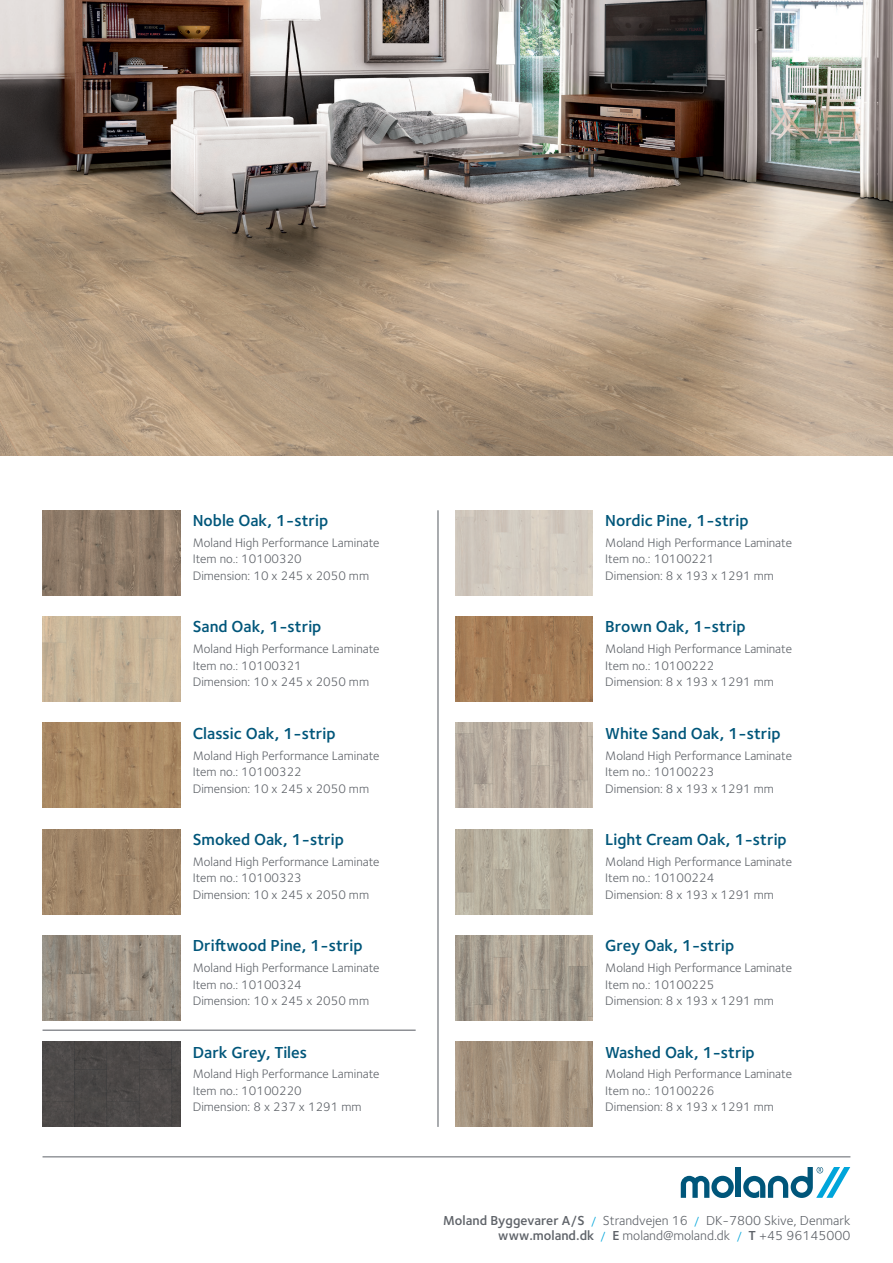
<style>
.page{position:relative;width:893px;height:1263px;background:#fff}
.page>*{position:absolute;margin:0;border:0;box-sizing:border-box;transform-origin:0 0}
.t1{font:600 16.5px "Foundry Sterling";color:#00567a}
.t2{font:13.5px/15px "Foundry Sterling";color:#5f6369;text-align:right}
.t3{font:12.75px/16.5px "Foundry Sterling";color:#5f6369}
.s1{font-weight:600}
.s2{font-size:12px;color:#00a5da}
</style>
<div class="page">
<img style="left:0;top:0;width:893px;height:455px">
<hr style="left:43px;top:1156px;width:807px;height:1px;background:#5f6369">
<div style="left:736px;top:1167px;width:5px;height:30px;background:#00567a"></div>
<svg style="left:681px;top:1176px;width:53px;height:21px"></svg>
<svg style="left:743px;top:1167px;width:107px;height:30px"></svg>
<div style="left:43px;top:1042px;width:137px;height:85px;background:#4c4847"></div>
<img style="left:455px;top:1042px;width:137px;height:85px">
<img style="left:455px;top:510px;width:137px;height:85px">
<img style="left:43px;top:510px;width:137px;height:85px">
<img style="left:455px;top:617px;width:137px;height:85px">
<img style="left:43px;top:617px;width:137px;height:85px">
<img style="left:455px;top:723px;width:137px;height:85px">
<img style="left:43px;top:723px;width:137px;height:85px">
<img style="left:455px;top:829px;width:137px;height:85px">
<img style="left:43px;top:829px;width:137px;height:85px">
<img style="left:455px;top:935px;width:137px;height:85px">
<img style="left:43px;top:935px;width:137px;height:85px">
<hr style="left:43px;top:1030px;width:373px;height:1px;background:#5f6369">
<hr style="left:437px;top:510px;width:1px;height:617px;background:#5f6369">
<p class="t1" style="left:193px;top:511px;width:137px">Noble Oak, 1-strip</p>
<p class="t3" style="left:193px;top:534px;width:188px">Moland High Performance Laminate<br>Item no.: 10100320<br>Dimension: 10 x 245 x 2050 mm</p>
<p class="t1" style="left:193px;top:617px;width:130px">Sand Oak, 1-strip</p>
<p class="t3" style="left:193px;top:641px;width:188px">Moland High Performance Laminate<br>Item no.: 10100321<br>Dimension: 10 x 245 x 2050 mm</p>
<p class="t1" style="left:193px;top:723px;width:144px">Classic Oak, 1-strip</p>
<p class="t3" style="left:193px;top:747px;width:188px">Moland High Performance Laminate<br>Item no.: 10100322<br>Dimension: 10 x 245 x 2050 mm</p>
<p class="t1" style="left:193px;top:830px;width:153px">Smoked Oak, 1-strip</p>
<p class="t3" style="left:193px;top:853px;width:188px">Moland High Performance Laminate<br>Item no.: 10100323<br>Dimension: 10 x 245 x 2050 mm</p>
<p class="t1" style="left:193px;top:936px;width:171px">Driftwood Pine, 1-strip</p>
<p class="t3" style="left:193px;top:960px;width:188px">Moland High Performance Laminate<br>Item no.: 10100324<br>Dimension: 10 x 245 x 2050 mm</p>
<p class="t1" style="left:193px;top:1042px;width:116px">Dark Grey, Tiles</p>
<p class="t3" style="left:193px;top:1066px;width:188px">Moland High Performance Laminate<br>Item no.: 10100220<br>Dimension: 8 x 237 x 1291 mm</p>
<p class="t1" style="left:605px;top:511px;width:145px">Nordic Pine, 1-strip</p>
<p class="t3" style="left:605px;top:534px;width:188px">Moland High Performance Laminate<br>Item no.: 10100221<br>Dimension: 8 x 193 x 1291 mm</p>
<p class="t1" style="left:605px;top:617px;width:142px">Brown Oak, 1-strip</p>
<p class="t3" style="left:605px;top:641px;width:188px">Moland High Performance Laminate<br>Item no.: 10100222<br>Dimension: 8 x 193 x 1291 mm</p>
<p class="t1" style="left:605px;top:723px;width:177px">White Sand Oak, 1-strip</p>
<p class="t3" style="left:605px;top:747px;width:188px">Moland High Performance Laminate<br>Item no.: 10100223<br>Dimension: 8 x 193 x 1291 mm</p>
<p class="t1" style="left:605px;top:830px;width:183px">Light Cream Oak, 1-strip</p>
<p class="t3" style="left:605px;top:853px;width:188px">Moland High Performance Laminate<br>Item no.: 10100224<br>Dimension: 8 x 193 x 1291 mm</p>
<p class="t1" style="left:605px;top:936px;width:130px">Grey Oak, 1-strip</p>
<p class="t3" style="left:605px;top:960px;width:188px">Moland High Performance Laminate<br>Item no.: 10100225<br>Dimension: 8 x 193 x 1291 mm</p>
<p class="t1" style="left:605px;top:1042px;width:151px">Washed Oak, 1-strip</p>
<p class="t3" style="left:605px;top:1066px;width:188px">Moland High Performance Laminate<br>Item no.: 10100226<br>Dimension: 8 x 193 x 1291 mm</p>
<p class="t2" style="left:443px;top:1213px;width:409px"><span class="s1">Moland Byggevarer A/S</span> <span class="s2">/</span> Strandvejen 16 <span class="s2">/</span> DK-7800 Skive, Denmark <span class="s1">www.moland.dk</span> <span class="s2">/</span> <span class="s1">E</span> moland@moland.dk <span class="s2">/</span> <span class="s1">T</span> +45 96145000</p>
</div>
